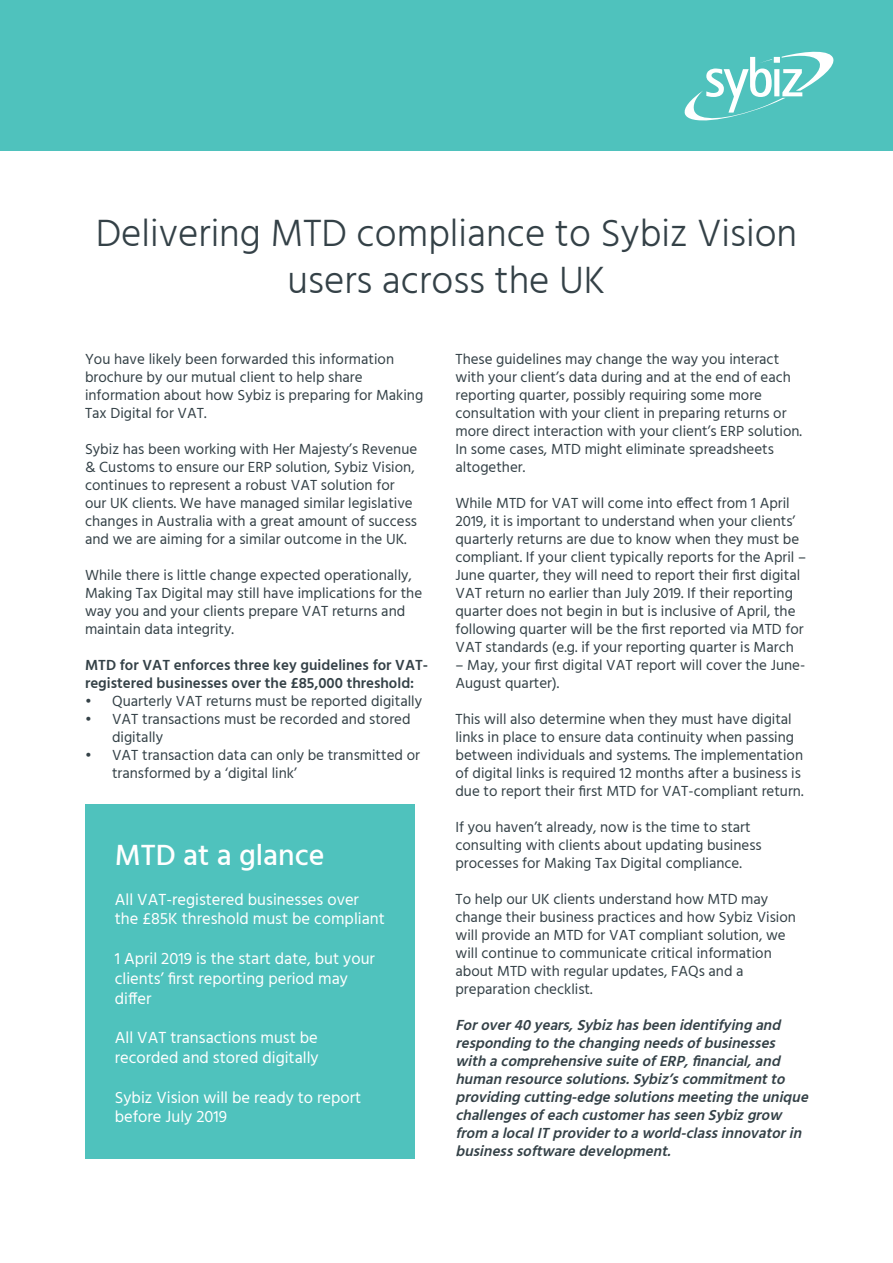
<style>
.page{position:relative;width:893px;height:1263px;background:#fff}
.page>*{position:absolute;margin:0;border:0;box-sizing:border-box;transform-origin:0 0}
.t1{font:300 39px/46.8px "Hind";color:#344147;text-align:center}
.t2{font:500 30px "Hind";color:#fff}
.t3{font:16.5px/19.8px "Hind";color:#fff}
.t4{font:15px/18px "Hind";color:#344147}
.t5{font:italic 600 15px/18px "Hind";color:#344147}
.t6{font:600 15px/18px "Hind";color:#344147}
</style>
<div class="page">
<div style="left:0;top:0;width:893px;height:151px;background:#4fc2bd"></div>
<div style="left:85px;top:805px;width:330px;height:354px;background:#4fc2bd"></div>
<svg style="left:684px;top:51px;width:150px;height:70px"></svg>
<h1 class="t1" style="left:96px;top:212px;width:703px">Delivering MTD compliance to Sybiz Vision users across the UK</h1>
<p class="t4" style="left:85px;top:351px;width:340px">You have likely been forwarded this information brochure by our mutual client to help share information about how Sybiz is preparing for Making Tax Digital for VAT.</p>
<p class="t4" style="left:85px;top:441px;width:334px">Sybiz has been working with Her Majesty’s Revenue &amp; Customs to ensure our ERP solution, Sybiz Vision, continues to represent a robust VAT solution for our UK clients. We have managed similar legislative changes in Australia with a great amount of success and we are aiming for a similar outcome in the UK.</p>
<p class="t4" style="left:85px;top:567px;width:339px">While there is little change expected operationally, Making Tax Digital may still have implications for the way you and your clients prepare VAT returns and maintain data integrity.</p>
<p class="t6" style="left:85px;top:655px;width:345px">MTD for VAT enforces three key guidelines for VAT&shy;registered businesses over the £85,000 threshold:</p>
<p class="t4" style="left:85px;top:693px;width:339px">• Quarterly VAT returns must be reported digitally</p>
<p class="t4" style="left:112px;top:711px;width:300px;text-indent:-27px">• VAT transactions must be recorded and stored digitally</p>
<p class="t4" style="left:112px;top:747px;width:309px;text-indent:-27px">• VAT transaction data can only be transmitted or transformed by a ‘digital link’</p>
<h2 class="t2" style="left:115px;top:834px;width:211px">MTD at a glance</h2>
<p class="t3" style="left:115px;top:890px;width:271px">All VAT-registered businesses over the £85K threshold must be compliant</p>
<p class="t3" style="left:115px;top:950px;width:262px">1 April 2019 is the start date, but your clients’ first reporting period may differ</p>
<p class="t3" style="left:115px;top:1029px;width:205px">All VAT transactions must be recorded and stored digitally</p>
<p class="t3" style="left:115px;top:1088px;width:248px">Sybiz Vision will be ready to report before July 2019</p>
<p class="t4" style="left:455px;top:351px;width:348px">These guidelines may change the way you interact with your client’s data during and at the end of each reporting quarter, possibly requiring some more consultation with your client in preparing returns or more direct interaction with your client’s ERP solution.<br>In some cases, MTD might eliminate spreadsheets altogether.</p>
<p class="t4" style="left:455px;top:495px;width:352px">While MTD for VAT will come into effect from 1 April 2019, it is important to understand when your clients’ quarterly returns are due to know when they must be compliant. If your client typically reports for the April – June quarter, they will need to report their first digital VAT return no earlier than July 2019. If their reporting quarter does not begin in but is inclusive of April, the following quarter will be the first reported via MTD for VAT standards (e.g. if your reporting quarter is March</p>
<p class="t4" style="left:455px;top:657px;width:351px">– May, your first digital VAT report will cover the June-<br>August quarter).</p>
<p class="t4" style="left:455px;top:711px;width:350px">This will also determine when they must have digital links in place to ensure data continuity when passing between individuals and systems. The implementation of digital links is required 12 months after a business is due to report their first MTD for VAT-compliant return.</p>
<p class="t4" style="left:455px;top:819px;width:308px">If you haven’t already, now is the time to start consulting with clients about updating business processes for Making Tax Digital compliance.</p>
<p class="t4" style="left:455px;top:891px;width:342px">To help our UK clients understand how MTD may change their business practices and how Sybiz Vision will provide an MTD for VAT compliant solution, we will continue to communicate critical information about MTD with regular updates, FAQs and a preparation checklist.</p>
<p class="t5" style="left:455px;top:1015px;width:359px">Forover40years,Sybizhasbeenidentifyingand respondingtothechangingneedsofbusinesses withacomprehensivesuiteofERP,financial,and humanresourcesolutions.Sybiz’scommitmentto providingcutting-edgesolutionsmeetingtheunique challengesofeachcustomerhasseenSybizgrow from alocalITprovidertoaworld-classinnovatorin businesssoftwaredevelopment.</p>
</div>
